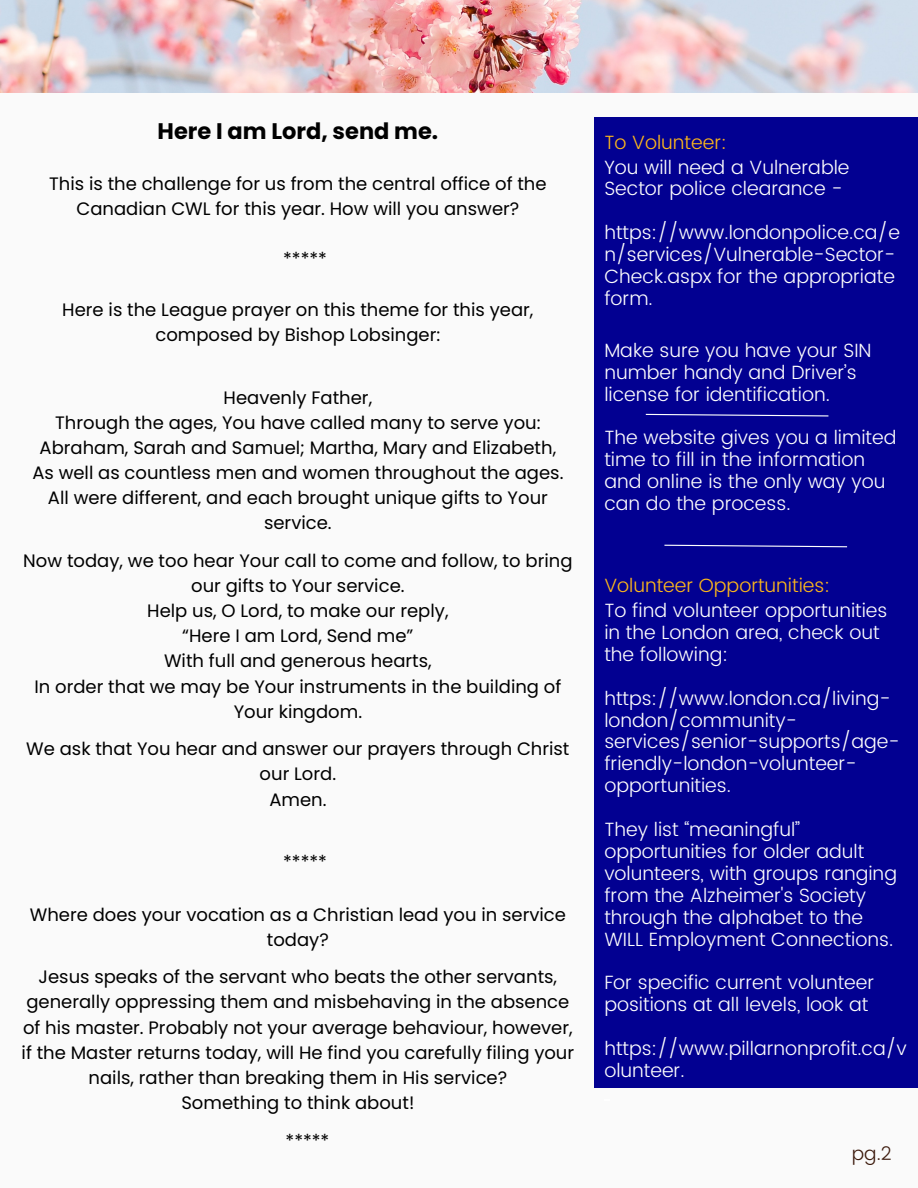
<style>
.page{position:relative;width:918px;height:1188px;background:#fafafa}
.page>*{position:absolute;margin:0;border:0;box-sizing:border-box;transform-origin:0 0}
.t1{font:700 22.5px "Poppins";color:#000}
.t2{font:300 19.2px/21.9px "Poppins";color:#fefefe}
.t3{font:300 19.2px "Poppins";color:#fdb71a}
.t4{font:300 18.75px "Poppins";color:#3c1a0c}
.t5{font:18px/25.2px "Poppins";color:#000;text-align:center}
</style>
<div class="page">
<div style="left:594px;top:117px;width:324px;height:971px;background:#020091"></div>
<img style="left:0;top:0;width:918px;height:92px">
<svg style="left:645px;top:413px;width:184px;height:4px"></svg>
<svg style="left:664px;top:544px;width:184px;height:4px"></svg>
<p class="t1" style="left:158px;top:115px;width:282px">Here I am Lord, send me.</p>
<p class="t5" style="left:49px;top:171px;width:499px">This is the challenge for us from the central office of the<br>Canadian CWL for this year. How will you answer?</p>
<p class="t5" style="left:283px;top:247px;width:45px">*****</p>
<p class="t5" style="left:62px;top:297px;width:473px">Here is the League prayer on this theme for this year, composed by Bishop Lobsinger:</p>
<p class="t5" style="left:32px;top:385px;width:533px">Heavenly Father,<br>Through the ages, You have called many to serve you:<br>Abraham, Sarah and Samuel; Martha, Mary and Elizabeth, As well as countless men and women throughout the ages.<br>All were different, and each brought unique gifts to Your service.</p>
<p class="t5" style="left:23px;top:548px;width:551px">Now today, we too hear Your call to come and follow, to bring our gifts to Your service.<br>Help us, O Lord, to make our reply,<br>“Here I am Lord, Send me”<br>With full and generous hearts,<br>In order that we may be Your instruments in the building of Your kingdom.</p>
<p class="t5" style="left:26px;top:736px;width:545px">We ask that You hear and answer our prayers through Christ our Lord.<br>Amen.</p>
<p class="t5" style="left:283px;top:849px;width:45px">*****</p>
<p class="t5" style="left:30px;top:902px;width:538px">Where does your vocation as a Christian lead you in service today?</p>
<p class="t5" style="left:22px;top:964px;width:554px">Jesus speaks of the servant who beats the other servants, generally oppressing them and misbehaving in the absence of his master. Probably not your average behaviour, however, if the Master returns today, will He find you carefully filing your nails, rather than breaking them in His service?<br>Something to think about!</p>
<p class="t5" style="left:286px;top:1128px;width:45px">*****</p>
<p class="t3" style="left:604px;top:131px;width:124px">To Volunteer:</p>
<p class="t2" style="left:604px;top:156px;width:247px">You will need a Vulnerable<br>Sector police clearance -</p>
<p class="t2" style="left:604px;top:222px;width:297px">https://www.londonpolice.ca/e n/services/Vulnerable-Sector-<br>Check.aspx for the appropriate form.</p>
<p class="t2" style="left:604px;top:339px;width:269px">Make sure you have your SIN number handy and Driver’s license for identification.</p>
<p class="t2" style="left:604px;top:427px;width:294px">The website gives you a limited time to fill in the information and online is the only way you can do the process.</p>
<p class="t3" style="left:604px;top:574px;width:227px">Volunteer Opportunities:</p>
<p class="t2" style="left:604px;top:599px;width:285px">To find volunteer opportunities in the London area, check out the following:</p>
<p class="t2" style="left:604px;top:687px;width:297px">https://www.london.ca/living&shy;london/community&shy;services/senior-supports/age&shy;friendly-london-volunteer&shy;opportunities.</p>
<p class="t2" style="left:604px;top:819px;width:294px">They list “meaningful” opportunities for older adult volunteers, with groups ranging from the Alzheimer's Society through the alphabet to the<br>WILL Employment Connections.</p>
<p class="t2" style="left:604px;top:972px;width:271px">For specific current volunteer positions at all levels, look at</p>
<p class="t2" style="left:604px;top:1038px;width:304px">https://www.pillarnonprofit.ca/v olunteer.</p>
<p class="t4" style="left:852px;top:1142px;width:41px">pg.2</p>
</div>
